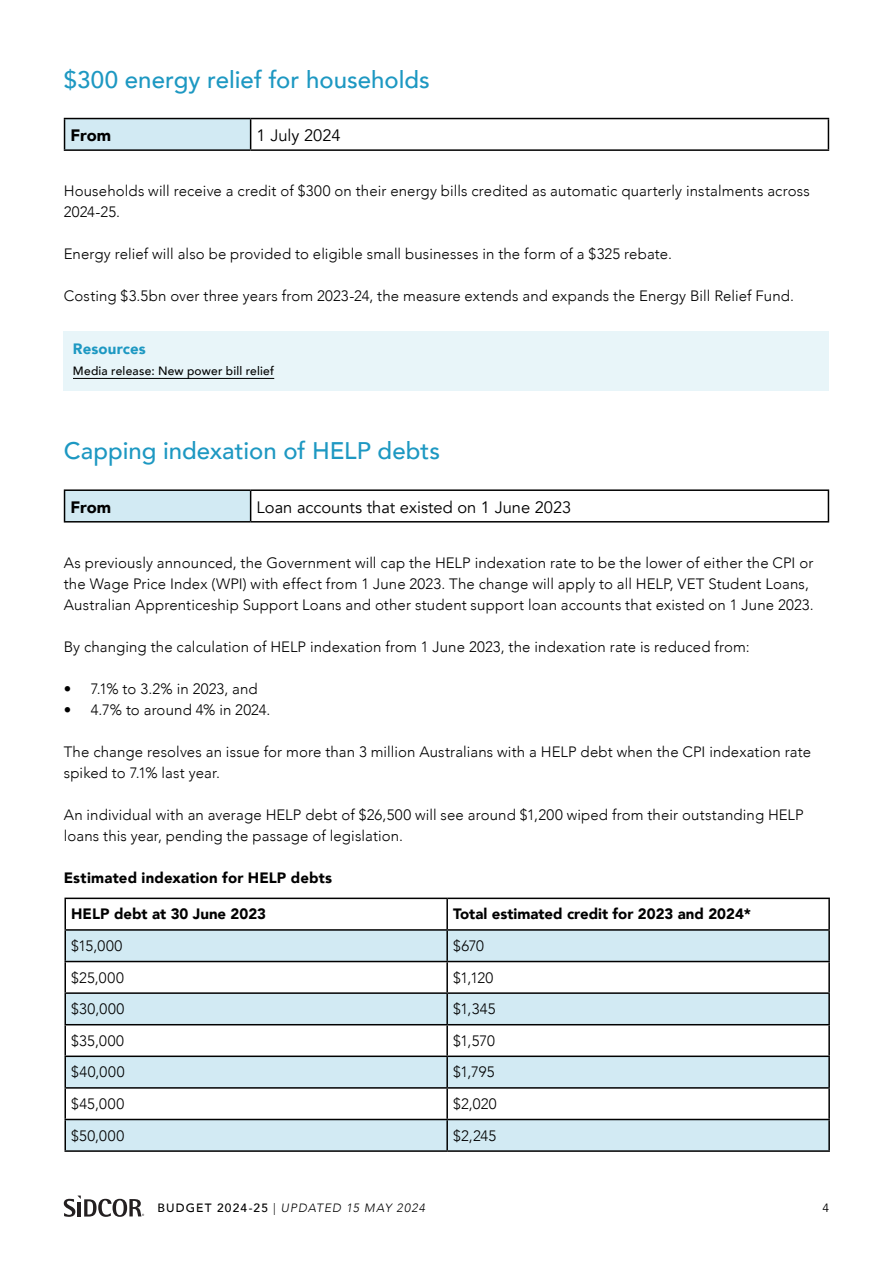
<style>
.page{position:relative;width:893px;height:1263px;background:#fff}
.page>*{position:absolute;margin:0;border:0;box-sizing:border-box;transform-origin:0 0}
.t1{font:500 24px "Avenir";color:#1d98c2}
.t2{font:16.5px "Avenir";color:#000}
.t3{font:900 16.5px "Avenir";color:#000}
.t4{font:300 15px/21px "Avenir";letter-spacing:.01em;color:#000}
.t5{font:900 15px "Avenir";color:#000}
.t6{font:900 15px "Avenir";letter-spacing:.01em;color:#1d98c2}
.t7{font:500 12px "Avenir";letter-spacing:.02em;color:#000}
.t8{font:italic 300 12px "Avenir";letter-spacing:.08em;color:#000}
.t9{font:12px "Avenir";color:#000}
.s1{font-weight:500;font-style:normal}
.s2{font-style:normal}
</style>
<div class="page">
<svg style="left:64px;top:1195px;width:80px;height:22px"></svg>
<div style="left:65px;top:119px;width:186px;height:31px;background:#d2eaf3"></div>
<hr style="left:64px;top:118px;width:187px;height:1px;background:#000">
<hr style="left:64px;top:119px;width:1px;height:30px;background:#000">
<hr style="left:251px;top:118px;width:578px;height:1px;background:#000">
<hr style="left:250px;top:119px;width:1px;height:30px;background:#000">
<hr style="left:828px;top:119px;width:1px;height:30px;background:#000">
<hr style="left:64px;top:149px;width:187px;height:2px;background:#000">
<hr style="left:251px;top:149px;width:578px;height:2px;background:#000">
<div style="left:64px;top:331px;width:765px;height:59px;background:#e8f5f9"></div>
<hr style="left:73px;top:378px;width:201px;height:1px;background:#000">
<div style="left:65px;top:490px;width:186px;height:32px;background:#d2eaf3"></div>
<hr style="left:64px;top:489px;width:187px;height:2px;background:#000">
<hr style="left:64px;top:491px;width:1px;height:30px;background:#000">
<hr style="left:251px;top:489px;width:578px;height:2px;background:#000">
<hr style="left:250px;top:491px;width:1px;height:30px;background:#000">
<hr style="left:828px;top:491px;width:1px;height:30px;background:#000">
<hr style="left:64px;top:521px;width:187px;height:1px;background:#000">
<hr style="left:251px;top:521px;width:578px;height:1px;background:#000">
<svg style="left:66px;top:931px;width:762px;height:219px;fill:#d2eaf3"></svg>
<hr style="left:64px;top:897px;width:383px;height:2px;background:#000">
<hr style="left:64px;top:899px;width:2px;height:30px;background:#000">
<hr style="left:447px;top:897px;width:383px;height:2px;background:#000">
<hr style="left:446px;top:899px;width:2px;height:30px;background:#000">
<hr style="left:828px;top:899px;width:2px;height:30px;background:#000">
<hr style="left:64px;top:929px;width:383px;height:2px;background:#000">
<hr style="left:64px;top:931px;width:2px;height:30px;background:#000">
<hr style="left:447px;top:929px;width:383px;height:2px;background:#000">
<hr style="left:446px;top:931px;width:2px;height:30px;background:#000">
<hr style="left:828px;top:931px;width:2px;height:30px;background:#000">
<hr style="left:64px;top:961px;width:383px;height:1px;background:#000">
<hr style="left:64px;top:962px;width:2px;height:30px;background:#000">
<hr style="left:447px;top:961px;width:383px;height:1px;background:#000">
<hr style="left:446px;top:962px;width:2px;height:30px;background:#000">
<hr style="left:828px;top:962px;width:2px;height:30px;background:#000">
<hr style="left:64px;top:992px;width:383px;height:2px;background:#000">
<hr style="left:64px;top:994px;width:2px;height:30px;background:#000">
<hr style="left:447px;top:992px;width:383px;height:2px;background:#000">
<hr style="left:446px;top:994px;width:2px;height:30px;background:#000">
<hr style="left:828px;top:994px;width:2px;height:30px;background:#000">
<hr style="left:64px;top:1024px;width:383px;height:1px;background:#000">
<hr style="left:64px;top:1025px;width:2px;height:30px;background:#000">
<hr style="left:447px;top:1024px;width:383px;height:1px;background:#000">
<hr style="left:446px;top:1025px;width:2px;height:30px;background:#000">
<hr style="left:828px;top:1025px;width:2px;height:30px;background:#000">
<hr style="left:64px;top:1055px;width:383px;height:2px;background:#000">
<hr style="left:64px;top:1057px;width:2px;height:30px;background:#000">
<hr style="left:447px;top:1055px;width:383px;height:2px;background:#000">
<hr style="left:446px;top:1057px;width:2px;height:30px;background:#000">
<hr style="left:828px;top:1057px;width:2px;height:30px;background:#000">
<hr style="left:64px;top:1087px;width:383px;height:2px;background:#000">
<hr style="left:64px;top:1089px;width:2px;height:30px;background:#000">
<hr style="left:447px;top:1087px;width:383px;height:2px;background:#000">
<hr style="left:446px;top:1089px;width:2px;height:30px;background:#000">
<hr style="left:828px;top:1089px;width:2px;height:30px;background:#000">
<hr style="left:64px;top:1119px;width:383px;height:1px;background:#000">
<hr style="left:64px;top:1120px;width:2px;height:30px;background:#000">
<hr style="left:447px;top:1119px;width:383px;height:1px;background:#000">
<hr style="left:446px;top:1120px;width:2px;height:30px;background:#000">
<hr style="left:828px;top:1120px;width:2px;height:30px;background:#000">
<hr style="left:64px;top:1150px;width:383px;height:2px;background:#000">
<hr style="left:447px;top:1150px;width:383px;height:2px;background:#000">
<h1 class="t1" style="left:64px;top:59px;width:368px">$300 energy relief for households</h1>
<p class="t3" style="left:71px;top:121px;width:42px">From</p>
<p class="t2" style="left:257px;top:126px;width:86px">1 July 2024</p>
<p class="t4" style="left:64px;top:180px;width:748px">Households will receive a credit of $300 on their energy bills credited as automatic quarterly instalments across<br>2024-25.</p>
<p class="t4" style="left:64px;top:243px;width:610px">Energy relief will also be provided to eligible small businesses in the form of a $325 rebate.</p>
<p class="t4" style="left:64px;top:285px;width:732px">Costing $3.5bn over three years from 2023-24, the measure extends and expands the Energy Bill Relief Fund.</p>
<p class="t6" style="left:73px;top:336px;width:74px">Resources</p>
<p class="t7" style="left:73px;top:361px;width:203px">Media release: New power bill relief</p>
<h1 class="t1" style="left:64px;top:430px;width:378px">Capping indexation of HELP debts</h1>
<p class="t3" style="left:71px;top:493px;width:42px">From</p>
<p class="t2" style="left:257px;top:497px;width:316px">Loan accounts that existed on 1 June 2023</p>
<p class="t4" style="left:64px;top:552px;width:751px">As previously announced, the Government will cap the HELP indexation rate to be the lower of either the CPI or the Wage Price Index (WPI) with effect from 1 June 2023. The change will apply to all HELP, VET Student Loans,<br>Australian Apprenticeship Support Loans and other student support loan accounts that existed on 1 June 2023.</p>
<p class="t4" style="left:64px;top:636px;width:687px">By changing the calculation of HELP indexation from 1 June 2023, the indexation rate is reduced from:</p>
<p class="t4" style="left:64px;top:678px;width:196px">• 7.1% to 3.2% in 2023, and</p>
<p class="t4" style="left:64px;top:699px;width:208px">• 4.7% to around 4% in 2024.</p>
<p class="t4" style="left:64px;top:741px;width:749px">The change resolves an issue for more than 3 million Australians with a HELP debt when the CPI indexation rate spiked to 7.1% last year.</p>
<p class="t4" style="left:64px;top:804px;width:742px">An individual with an average HELP debt of $26,500 will see around $1,200 wiped from their outstanding HELP loans this year, pending the passage of legislation.</p>
<p class="t5" style="left:64px;top:864px;width:270px">Estimated indexation for HELP debts</p>
<p class="t5" style="left:71px;top:901px;width:196px">HELP debt at 30 June 2023</p>
<p class="t5" style="left:453px;top:901px;width:299px">Total estimated credit for 2023 and 2024*</p>
<p class="t4" style="left:71px;top:935px;width:53px">$15,000</p>
<p class="t4" style="left:453px;top:935px;width:32px">$670</p>
<p class="t4" style="left:71px;top:967px;width:54px">$25,000</p>
<p class="t4" style="left:453px;top:967px;width:42px">$1,120</p>
<p class="t4" style="left:71px;top:998px;width:55px">$30,000</p>
<p class="t4" style="left:453px;top:998px;width:44px">$1,345</p>
<p class="t4" style="left:71px;top:1030px;width:54px">$35,000</p>
<p class="t4" style="left:453px;top:1030px;width:43px">$1,570</p>
<p class="t4" style="left:71px;top:1062px;width:55px">$40,000</p>
<p class="t4" style="left:453px;top:1062px;width:43px">$1,795</p>
<p class="t4" style="left:71px;top:1093px;width:54px">$45,000</p>
<p class="t4" style="left:453px;top:1093px;width:45px">$2,020</p>
<p class="t4" style="left:71px;top:1125px;width:54px">$50,000</p>
<p class="t4" style="left:453px;top:1125px;width:45px">$2,245</p>
<p class="t8" style="left:157px;top:1201px;width:269px"><span class="s1">BUDGET 2024-25</span> <span class="s2">|</span> UPDATED 15 MAY 2024</p>
<p class="t9" style="left:822px;top:1201px;width:8px">4</p>
</div>
